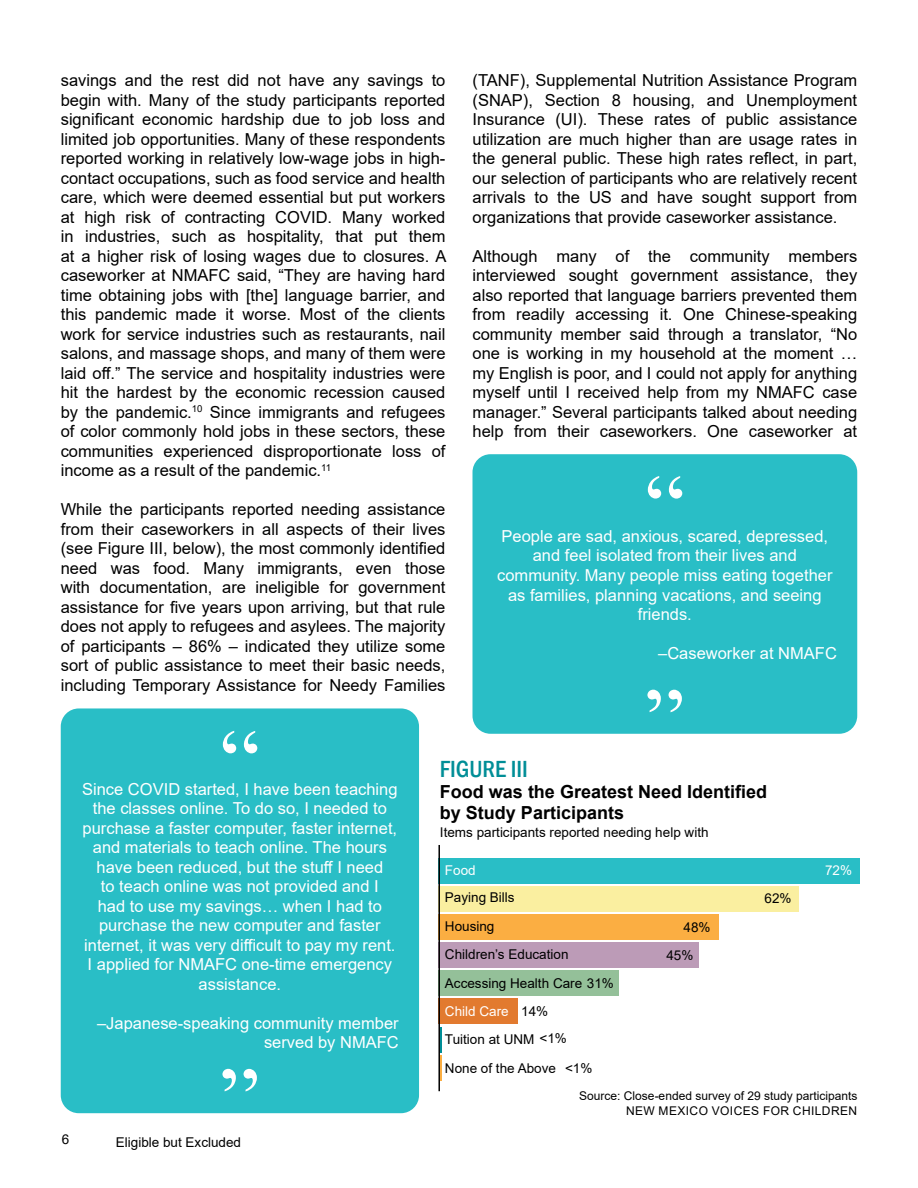
<style>
.page{position:relative;width:918px;height:1188px;background:#fff}
.page>*{position:absolute;margin:0;border:0;box-sizing:border-box;transform-origin:0 0}
.t1{font:90px "Times New Roman";color:#fff}
.t2{font:500 condensed 24px "Franklin Gothic";color:#008e97}
.t3{font:700 18px/21px "Arial";color:#000}
.t4{font:16.5px/19.5px "Arial";color:#000;text-align:justify}
.t5{font:16.5px/19.5px "Arial";color:#fff;text-align:center}
.t6{font:13.5px/28.5px "Arial";color:#000}
.t7{font:13.5px "Arial";color:#fff}
.t8{font:12px/15px "Arial";color:#000;text-align:right}
</style>
<div class="page">
<div style="left:472px;top:454px;width:385px;height:280px;background:#29bec6;border-radius:18px"></div>
<hr style="left:440px;top:1055px;width:2px;height:25px;background:#fbae42">
<hr style="left:440px;top:1027px;width:2px;height:25px;background:#008e97">
<div style="left:438px;top:999px;width:80px;height:25px;background:#e27a2f"></div>
<div style="left:438px;top:971px;width:181px;height:25px;background:#94c099"></div>
<div style="left:438px;top:942px;width:261px;height:26px;background:#bc9bb7"></div>
<div style="left:438px;top:914px;width:281px;height:26px;background:#fbae42"></div>
<div style="left:438px;top:886px;width:361px;height:25px;background:#faefa0"></div>
<div style="left:438px;top:858px;width:422px;height:25px;background:#29bec6"></div>
<hr style="left:438px;top:845px;width:2px;height:246px;background:#000">
<div style="left:61px;top:708px;width:358px;height:405px;background:#29bec6;border-radius:18px"></div>
<p class="t4" style="left:61px;top:71px;width:387px">savings and the rest did not have any savings to begin with. Many of the study participants reported significant economic hardship due to job loss and limited job opportunities. Many of these respondents reported working in relatively low-wage jobs in high&shy;contact occupations, such as food service and health care, which were deemed essential but put workers at high risk of contracting COVID. Many worked in industries, such as hospitality, that put them at a higher risk of losing wages due to closures. A caseworker at NMAFC said, “They are having hard time obtaining jobs with [the] language barrier, and this pandemic made it worse. Most of the clients work for service industries such as restaurants, nail salons, and massage shops, and many of them were laid off.” The service and hospitality industries were hit the hardest by the economic recession caused by the pandemic.<sup>10</sup> Since immigrants and refugees of color commonly hold jobs in these sectors, these communities experienced disproportionate loss of income as a result of the pandemic.<sup>11</sup></p>
<p class="t4" style="left:61px;top:500px;width:386px">While the participants reported needing assistance from their caseworkers in all aspects of their lives (see Figure III, below), the most commonly identified need was food. Many immigrants, even those with documentation, are ineligible for government assistance for five years upon arriving, but that rule does not apply to refugees and asylees. The majority of participants – 86% – indicated they utilize some sort of public assistance to meet their basic needs, including Temporary Assistance for Needy Families</p>
<h1 class="t1" style="left:220px;top:698px;width:41px">“</h1>
<p class="t4" style="left:473px;top:71px;width:386px">(TANF), Supplemental Nutrition Assistance Program (SNAP), Section 8 housing, and Unemployment Insurance (UI). These rates of public assistance utilization are much higher than are usage rates in the general public. These high rates reflect, in part, our selection of participants who are relatively recent arrivals to the US and have sought support from organizations that provide caseworker assistance.</p>
<p class="t4" style="left:473px;top:246px;width:386px">Although many of the community members interviewed sought government assistance, they also reported that language barriers prevented them from readily accessing it. One Chinese-speaking community member said through a translator, “No one is working in my household at the moment … my English is poor, and I could not apply for anything myself until I received help from my NMAFC case manager.” Several participants talked about needing help from their caseworkers. One caseworker at</p>
<h1 class="t1" style="left:645px;top:443px;width:41px">“</h1>
<p class="t5" style="left:497px;top:526px;width:337px">People are sad, anxious, scared, depressed, and feel isolated from their lives and community. Many people miss eating together as families, planning vacations, and seeing friends.</p>
<p class="t5" style="left:658px;top:643px;width:180px">–Caseworker at NMAFC</p>
<h1 class="t1" style="left:685px;top:745px;width:41px;rotate:-180deg">“</h1>
<p class="t5" style="left:82px;top:779px;width:317px">Since COVID started, I have been teaching the classes online. To do so, I needed to purchase a faster computer, faster internet, and materials to teach online. The hours have been reduced, but the stuff I need<br>to teach online was not provided and I<br>had to use my savings… when I had to purchase the new computer and faster internet, it was very difficult to pay my rent.<br>I applied for NMAFC one-time emergency assistance.</p>
<p class="t5" style="left:97px;top:1013px;width:303px;text-align:right">–Japanese-speaking community member served by NMAFC</p>
<h1 class="t1" style="left:260px;top:1124px;width:41px;rotate:-180deg">“</h1>
<p class="t6" style="left:62px;top:1125px;width:9px">6</p>
<p class="t6" style="left:116px;top:1127px;width:127px">Eligible but Excluded</p>
<h2 class="t2" style="left:440px;top:754px;width:89px">FIGURE III</h2>
<p class="t3" style="left:440px;top:782px;width:329px">Food was the Greatest Need Identified by Study Participants</p>
<p class="t6" style="left:440px;top:818px;width:270px">Items participants reported needing help with</p>
<p class="t7" style="left:445px;top:861px;width:32px">Food</p>
<p class="t6" style="left:445px;top:883px;width:171px">Paying Bills<br>Housing<br>Children’s Education<br>Accessing Health Care 31%</p>
<p class="t7" style="left:445px;top:1002px;width:65px">Child Care</p>
<p class="t6" style="left:445px;top:1024px;width:124px;line-height:29px">Tuition at UNM &lt;1%<br>None of the Above</p>
<p class="t7" style="left:825px;top:861px;width:29px">72%</p>
<p class="t6" style="left:765px;top:884px;width:29px">62%</p>
<p class="t6" style="left:666px;top:913px;width:46px;text-indent:17px">48%<br>45%</p>
<p class="t6" style="left:521px;top:997px;width:29px">14%</p>
<p class="t6" style="left:565px;top:1053px;width:29px">&lt;1%</p>
<p class="t8" style="left:579px;top:1088px;width:280px">Source: Close-ended survey of 29 study participants<br>NEW MEXICO VOICES FOR CHILDREN</p>
</div>
